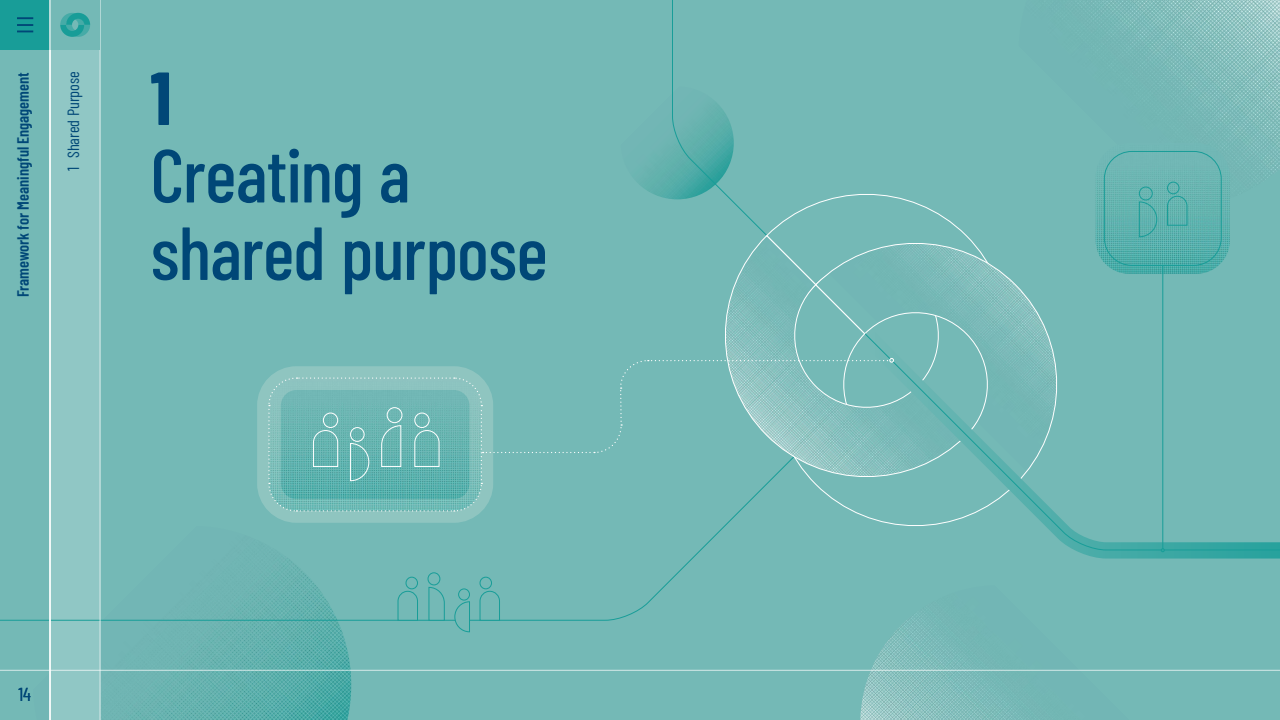
<style>
.page{position:relative;width:1280px;height:720px;background:#fff}
.page>*{position:absolute;margin:0;border:0;box-sizing:border-box;transform-origin:0 0}
.t1{font:500 75px/77.5px "Barlow Condensed";letter-spacing:-.015em;color:#004777}
.t2{font:700 75px "Barlow Condensed";color:#004777}
.t3{font:18.75px "Barlow Condensed";color:#004777}
.t4{font:600 16.25px "Barlow Condensed";color:#004777}
.t5{font:16.25px "Barlow Condensed";color:#004777}
</style>
<div class="page">
<div style="left:0;top:50px;width:50px;height:670px;background:#74b9b6"></div>
<div style="left:100px;top:0;width:1180px;height:720px;background:#74b9b6"></div>
<div style="left:257px;top:366px;width:236px;height:157px;border:24px solid #fef8ee;border-radius:27px"></div>
<img style="left:33px;top:621px;width:318px;height:99px">
<div style="left:50px;top:0;width:50px;height:720px;background:#90c7c5"></div>
<div style="left:0;top:0;width:50px;height:50px;background:#189d98"></div>
<svg style="left:17px;top:17px;width:16px;height:15px"></svg>
<img style="left:860px;top:611px;width:269px;height:109px">
<img style="left:1078px;top:0;width:202px;height:205px">
<img style="left:637px;top:146px;width:35px;height:53px">
<svg style="left:672px;top:0;width:94px;height:235px"></svg>
<svg style="left:0;top:452px;width:739px;height:169px"></svg>
<svg style="left:766px;top:194px;width:195px;height:41px"></svg>
<svg style="left:815px;top:230px;width:224px;height:85px"></svg>
<svg style="left:725px;top:235px;width:242px;height:123px"></svg>
<svg style="left:846px;top:315px;width:434px;height:244px"></svg>
<svg style="left:864px;top:333px;width:416px;height:218px"></svg>
<svg style="left:479px;top:577px;width:21px;height:44px"></svg>
<svg style="left:397px;top:577px;width:21px;height:44px"></svg>
<svg style="left:454px;top:588px;width:16px;height:44px"></svg>
<svg style="left:427px;top:572px;width:18px;height:49px"></svg>
<img style="left:1096px;top:143px;width:134px;height:131px">
<hr style="left:1162px;top:266px;width:1px;height:284px;background:#189d98">
<svg style="left:1161px;top:548px;width:4px;height:4px"></svg>
<div style="left:1104px;top:151px;width:118px;height:115px;border:1px solid #189d98;border-radius:28px"></div>
<svg style="left:1167px;top:182px;width:21px;height:44px"></svg>
<svg style="left:1139px;top:186px;width:18px;height:51px"></svg>
<svg style="left:268px;top:358px;width:626px;height:154px"></svg>
<hr style="left:100px;top:0;width:1px;height:720px;background:#fff">
<hr style="left:0;top:670px;width:1280px;height:1px;background:#fff">
<div style="left:49px;top:0;width:51px;height:50px;background:#74b9b6"></div>
<svg style="left:60px;top:12px;width:30px;height:25px"></svg>
<hr style="left:50px;top:0;width:1px;height:720px;background:#fff">
<p class="t4" style="left:11px;top:297px;width:227px;rotate:-90deg">Framework for Meaningful Engagement</p>
<p class="t5" style="left:62px;top:171px;width:101px;rotate:-90deg">1 Shared Purpose</p>
<h1 class="t2" style="left:150px;top:45px;width:23px">1</h1>
<h1 class="t1" style="left:150px;top:131px;width:399px">Creating a shared purpose</h1>
<p class="t3" style="left:18px;top:681px;width:14px">14</p>
</div>
